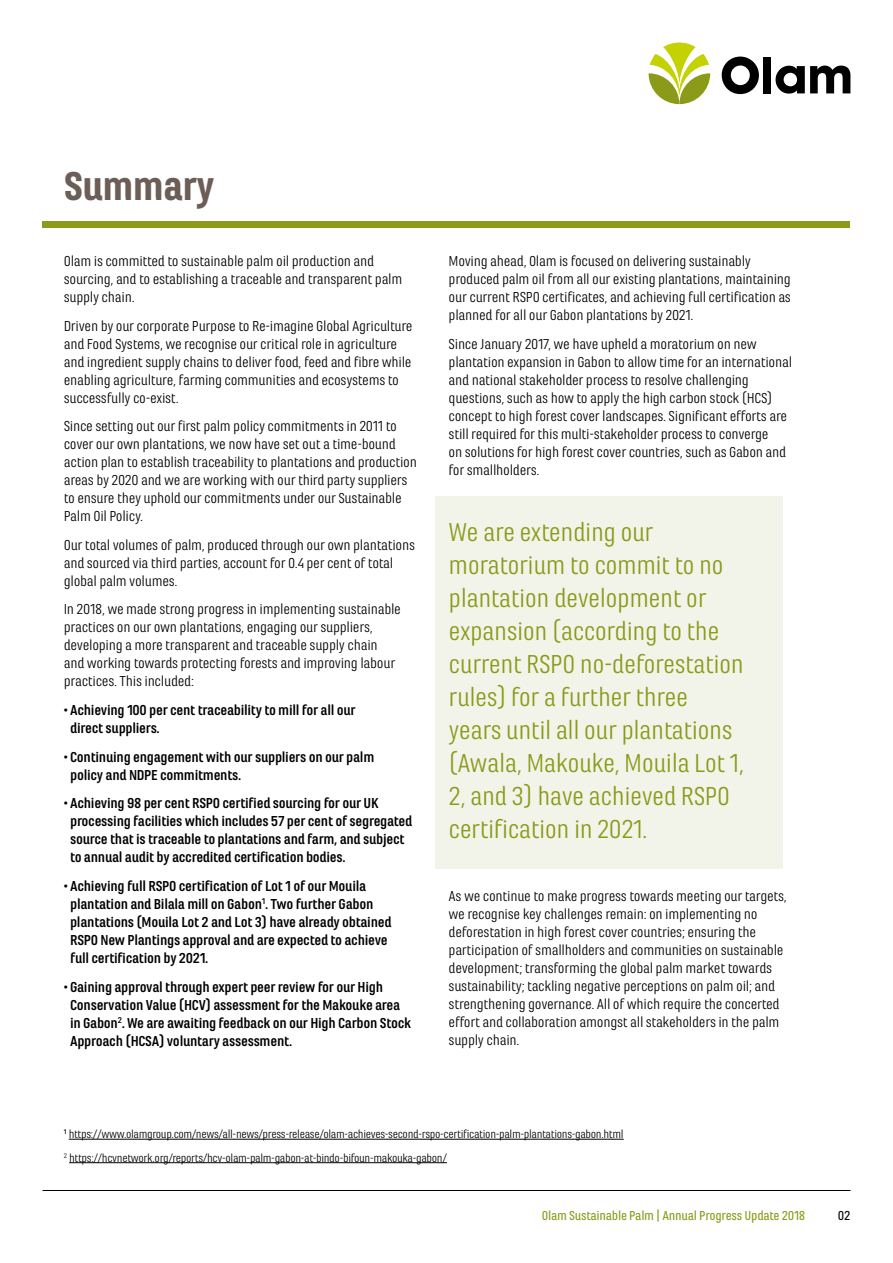
<style>
.page{position:relative;width:893px;height:1263px;background:#fff}
.page>*{position:absolute;margin:0;border:0;box-sizing:border-box;transform-origin:0 0}
.t1{font:900 42px "Marianina Wd FY";letter-spacing:-.02em;color:#6c5e57}
.t2{font:27px/33px "Marianina Wd FY";letter-spacing:-.02em;color:#8b9a19}
.t3{font:15px/18px "Marianina Wd FY";letter-spacing:-.02em;color:#000}
.t4{font:700 15px/18px "Marianina Wd FY";letter-spacing:-.02em;color:#000}
.t5{font:500 13.5px "Marianina Wd FY";letter-spacing:-.02em;color:#8b9a19}
.t6{font:500 13.5px "Marianina Wd FY";color:#000}
.t7{font:12px/23.5px "Marianina Wd FY";letter-spacing:-.03em;color:#000}
</style>
<div class="page">
<div style="left:43px;top:221px;width:807px;height:7px;background:#8b9a19"></div>
<hr style="left:43px;top:1190px;width:807px;height:1px;background:#000">
<div style="left:435px;top:496px;width:347px;height:372px;background:#f3f4e9"></div>
<svg style="left:722px;top:57px;width:37px;height:37px"></svg>
<div style="left:763px;top:57px;width:8px;height:36px;background:#000"></div>
<svg style="left:776px;top:66px;width:74px;height:28px"></svg>
<svg style="left:649px;top:43px;width:61px;height:61px"></svg>
<hr style="left:69px;top:1139px;width:555px;height:1px;background:#000">
<hr style="left:69px;top:1162px;width:378px;height:1px;background:#000">
<h1 class="t1" style="left:64px;top:163px;width:152px">Summary</h1>
<p class="t3" style="left:64px;top:252px;width:340px">Olam is committed to sustainable palm oil production and sourcing, and to establishing a traceable and transparent palm supply chain.</p>
<p class="t3" style="left:64px;top:316px;width:350px">Driven by our corporate Purpose to Re-imagine Global Agriculture and Food Systems, we recognise our critical role in agriculture and ingredient supply chains to deliver food, feed and fibre while enabling agriculture, farming communities and ecosystems to successfully co-exist.</p>
<p class="t3" style="left:64px;top:417px;width:355px">Since setting out our first palm policy commitments in 2011 to cover our own plantations, we now have set out a time-bound action plan to establish traceability to plantations and production areas by 2020 and we are working with our third party suppliers to ensure they uphold our commitments under our Sustainable Palm Oil Policy.</p>
<p class="t3" style="left:64px;top:536px;width:353px">Our total volumes of palm, produced through our own plantations and sourced via third parties, account for 0.4 per cent of total global palm volumes.</p>
<p class="t3" style="left:64px;top:600px;width:339px">In 2018, we made strong progress in implementing sustainable practices on our own plantations, engaging our suppliers, developing a more transparent and traceable supply chain and working towards protecting forests and improving labour practices. This included:</p>
<p class="t4" style="left:70px;top:701px;width:287px;text-indent:-6px">• Achieving 100 per cent traceability to mill for all our direct suppliers.</p>
<p class="t4" style="left:70px;top:748px;width:306px;text-indent:-6px">• Continuing engagement with our suppliers on our palm policy and NDPE commitments.</p>
<p class="t4" style="left:70px;top:794px;width:344px;text-indent:-6px">• Achieving 98 per cent RSPO certified sourcing for our UK processing facilities which includes 57 per cent of segregated source that is traceable to plantations and farm, and subject to annual audit by accredited certification bodies.</p>
<p class="t4" style="left:70px;top:877px;width:323px;text-indent:-6px">• Achieving full RSPO certification of Lot 1 of our Mouila plantation and Bilala mill on Gabon<sup>1</sup>. Two further Gabon plantations (Mouila Lot 2 and Lot 3) have already obtained RSPO New Plantings approval and are expected to achieve full certification by 2021.</p>
<p class="t4" style="left:70px;top:978px;width:343px;text-indent:-6px">• Gaining approval through expert peer review for our High Conservation Value (HCV) assessment for the Makouke area in Gabon<sup>2</sup>. We are awaiting feedback on our High Carbon Stock Approach (HCSA) voluntary assessment.</p>
<p class="t3" style="left:449px;top:252px;width:344px">Moving ahead, Olam is focused on delivering sustainably produced palm oil from all our existing plantations, maintaining our current RSPO certificates, and achieving full certification as planned for all our Gabon plantations by 2021.</p>
<p class="t3" style="left:449px;top:334px;width:345px">Since January 2017, we have upheld a moratorium on new plantation expansion in Gabon to allow time for an international and national stakeholder process to resolve challenging questions, such as how to apply the high carbon stock (HCS) concept to high forest cover landscapes. Significant efforts are still required for this multi-stakeholder process to converge<br>on solutions for high forest cover countries, such as Gabon and for smallholders.</p>
<p class="t2" style="left:449px;top:515px;width:297px">We are extending our moratorium to commit to no plantation development or expansion (according to the current RSPO no-deforestation rules) for a further three years until all our plantations (Awala, Makouke, Mouila Lot 1,<br>2, and 3) have achieved RSPO certification in 2021.</p>
<p class="t3" style="left:449px;top:887px;width:340px">As we continue to make progress towards meeting our targets, we recognise key challenges remain: on implementing no deforestation in high forest cover countries; ensuring the participation of smallholders and communities on sustainable development; transforming the global palm market towards sustainability; tackling negative perceptions on palm oil; and strengthening governance. All of which require the concerted effort and collaboration amongst all stakeholders in the palm supply chain.</p>
<p class="t7" style="left:64px;top:1122px;width:561px"><sup>1</sup> https://www.olamgroup.com/news/all-news/press-release/olam-achieves-second-rspo-certification-palm-plantations-gabon.html<br><sup>2</sup> https://hcvnetwork.org/reports/hcv-olam-palm-gabon-at-bindo-bifoun-makouka-gabon/</p>
<p class="t5" style="left:542px;top:1209px;width:265px">Olam Sustainable Palm | Annual Progress Update 2018</p>
<p class="t6" style="left:838px;top:1209px;width:14px">02</p>
</div>
